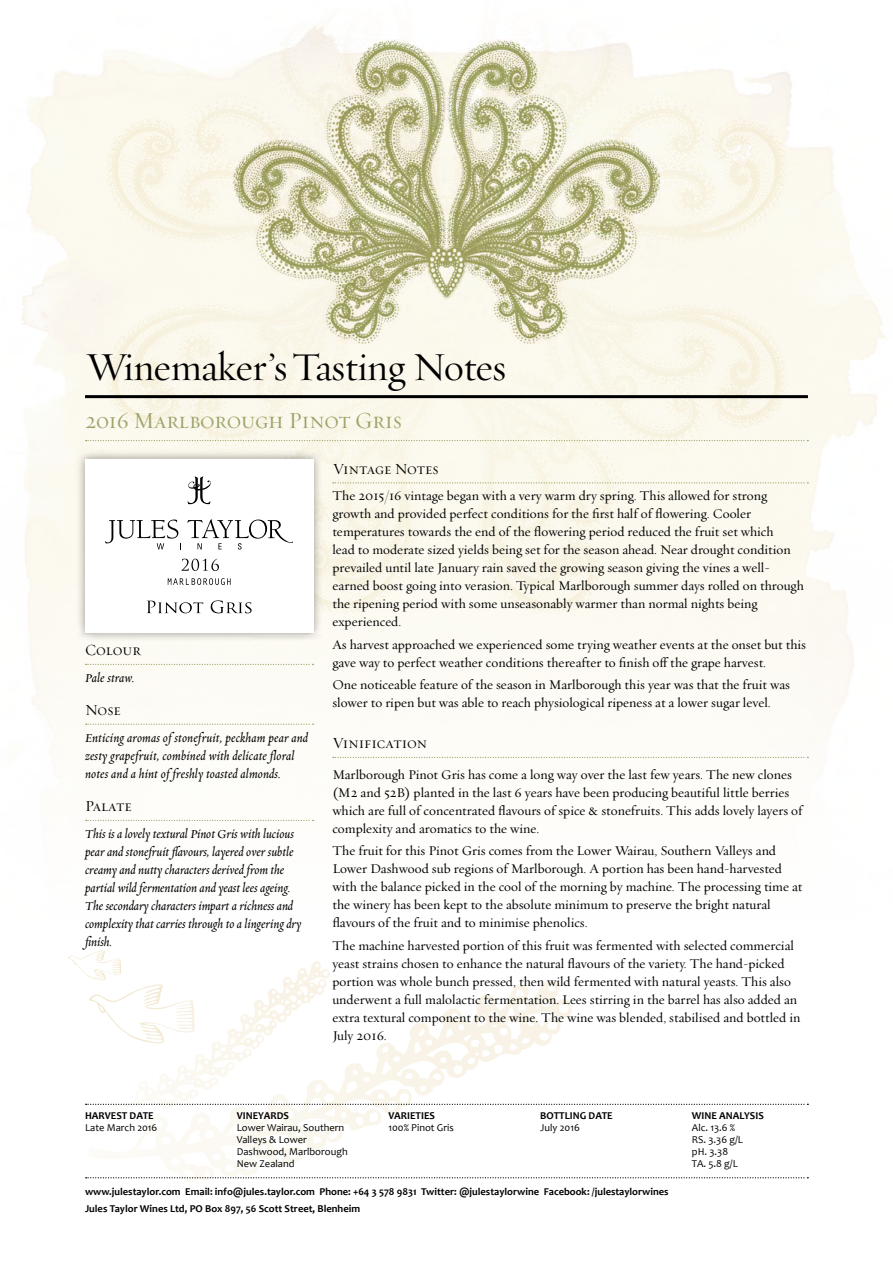
<style>
.page{position:relative;width:893px;height:1263px;background:#fff}
.page>*{position:absolute;margin:0;border:0;box-sizing:border-box;transform-origin:0 0}
.t1{font:40.5px "Requiem Display";letter-spacing:-.05em;color:#000}
.t2{font:23.4px "Requiem Display";letter-spacing:-.01em;color:#9ca368}
.t3{font:15.75px "Requiem Display";color:#000}
.t4{font:13.5px/18px "Requiem Text";color:#000}
.t5{font:italic 13.5px/18px "Requiem Text";color:#000}
.t6{font:700 10.5px/16.2px "Candara";color:#000}
.t7{font:10.5px/12px "Candara";color:#000}
</style>
<div class="page">
<img style="left:21px;top:53px;width:865px;height:1126px">
<img style="left:105px;top:17px;width:683px;height:597px">
<svg style="left:88px;top:1111px;width:492px;height:71px"></svg>
<hr style="left:85px;top:395px;width:723px;height:3px;background:#000">
<svg style="left:86px;top:440px;width:722px;height:1px"></svg>
<svg style="left:86px;top:664px;width:228px;height:1px"></svg>
<svg style="left:86px;top:724px;width:228px;height:1px"></svg>
<svg style="left:86px;top:820px;width:228px;height:1px"></svg>
<svg style="left:333px;top:482px;width:475px;height:1px"></svg>
<svg style="left:333px;top:757px;width:475px;height:1px"></svg>
<svg style="left:68px;top:950px;width:740px;height:161px"></svg>
<svg style="left:86px;top:1177px;width:722px;height:1px"></svg>
<div style="left:75px;top:449px;width:248px;height:194px;background:#000;opacity:.4"></div>
<div style="left:85px;top:459px;width:228px;height:174px;background:#fff"></div>
<svg style="left:168px;top:578px;width:63px;height:7px"></svg>
<svg style="left:105px;top:519px;width:76px;height:30px"></svg>
<svg style="left:187px;top:519px;width:106px;height:30px"></svg>
<svg style="left:188px;top:476px;width:23px;height:28px"></svg>
<svg style="left:147px;top:601px;width:56px;height:12px"></svg>
<svg style="left:211px;top:600px;width:41px;height:13px"></svg>
<svg style="left:181px;top:559px;width:38px;height:12px"></svg>
<h1 class="t1" style="left:86px;top:338px;width:422px">Winemaker’s Tasting Notes</h1>
<h2 class="t2" style="left:85px;top:403px;width:318px">2016 Marlborough Pinot Gris</h2>
<p class="t3" style="left:85px;top:639px;width:57px">Colour</p>
<p class="t5" style="left:85px;top:669px;width:51px">Pale straw.</p>
<p class="t3" style="left:85px;top:699px;width:37px">Nose</p>
<p class="t5" style="left:85px;top:729px;width:225px">Enticing aromas of stonefruit, peckham pear and zesty grapefruit, combined with delicate floral notes and a hint of freshly toasted almonds.</p>
<p class="t3" style="left:85px;top:795px;width:48px">Palate</p>
<p class="t5" style="left:85px;top:825px;width:218px">This is a lovely textural Pinot Gris with lucious pear and stonefruit flavours, layered over subtle creamy and nutty characters derived from the partial wild fermentation and yeast lees ageing.<br>The secondary characters impart a richness and complexity that carries through to a lingering dry finish.</p>
<p class="t3" style="left:333px;top:457px;width:108px">Vintage Notes</p>
<p class="t4" style="left:332px;top:486px;width:473px">The 2015/16 vintage began with a very warm dry spring. This allowed for strong growth and provided perfect conditions for the first half of flowering. Cooler temperatures towards the end of the flowering period reduced the fruit set which<br>lead to moderate sized yields being set for the season ahead. Near drought condition prevailed until late January rain saved the growing season giving the vines a well&shy;earned boost going into verasion. Typical Marlborough summer days rolled on through the ripening period with some unseasonably warmer than normal nights being experienced.</p>
<p class="t4" style="left:332px;top:635px;width:475px">As harvest approached we experienced some trying weather events at the onset but this gave way to perfect weather conditions thereafter to finish off the grape harvest.</p>
<p class="t4" style="left:332px;top:675px;width:459px">One noticeable feature of the season in Marlborough this year was that the fruit was slower to ripen but was able to reach physiological ripeness at a lower sugar level.</p>
<p class="t3" style="left:332px;top:732px;width:96px">Vinification</p>
<p class="t4" style="left:332px;top:765px;width:472px">Marlborough Pinot Gris has come a long way over the last few years. The new clones (M2 and 52B) planted in the last 6 years have been producing beautiful little berries which are full of concentrated flavours of spice &amp; stonefruits. This adds lovely layers of complexity and aromatics to the wine.</p>
<p class="t4" style="left:332px;top:841px;width:471px">The fruit for this Pinot Gris comes from the Lower Wairau, Southern Valleys and Lower Dashwood sub regions of Marlborough. A portion has been hand-harvested with the balance picked in the cool of the morning by machine. The processing time at the winery has been kept to the absolute minimum to preserve the bright natural flavours of the fruit and to minimise phenolics.</p>
<p class="t4" style="left:332px;top:936px;width:469px">The machine harvested portion of this fruit was fermented with selected commercial yeast strains chosen to enhance the natural flavours of the variety. The hand-picked portion was whole bunch pressed, then wild fermented with natural yeasts. This also underwent a full malolactic fermentation. Lees stirring in the barrel has also added an extra textural component to the wine. The wine was blended, stabilised and bottled in July 2016.</p>
<p class="t6" style="left:85px;top:1107px;width:70px">HARVEST DATE</p>
<p class="t7" style="left:85px;top:1121px;width:74px">Late March 2016</p>
<p class="t6" style="left:237px;top:1107px;width:54px">VINEYARDS</p>
<p class="t7" style="left:237px;top:1121px;width:113px">Lower Wairau, Southern<br>Valleys &amp; Lower<br>Dashwood, Marlborough<br>New Zealand</p>
<p class="t6" style="left:388px;top:1107px;width:48px">VARIETIES</p>
<p class="t7" style="left:388px;top:1121px;width:67px">100% Pinot Gris</p>
<p class="t6" style="left:540px;top:1107px;width:74px">BOTTLING DATE</p>
<p class="t7" style="left:540px;top:1121px;width:41px">July 2016</p>
<p class="t6" style="left:692px;top:1107px;width:73px">WINE ANALYSIS</p>
<p class="t7" style="left:692px;top:1121px;width:53px">Alc. 13.6 %<br>RS. 3.36 g/L pH. 3.38<br>TA. 5.8 g/L</p>
<p class="t6" style="left:85px;top:1184px;width:585px">www.julestaylor.com Email: info@jules.taylor.com Phone: +64 3 578 9831 Twitter: @julestaylorwine Facebook: /julestaylorwines<br>Jules Taylor Wines Ltd, PO Box 897, 56 Scott Street, Blenheim</p>
</div>
